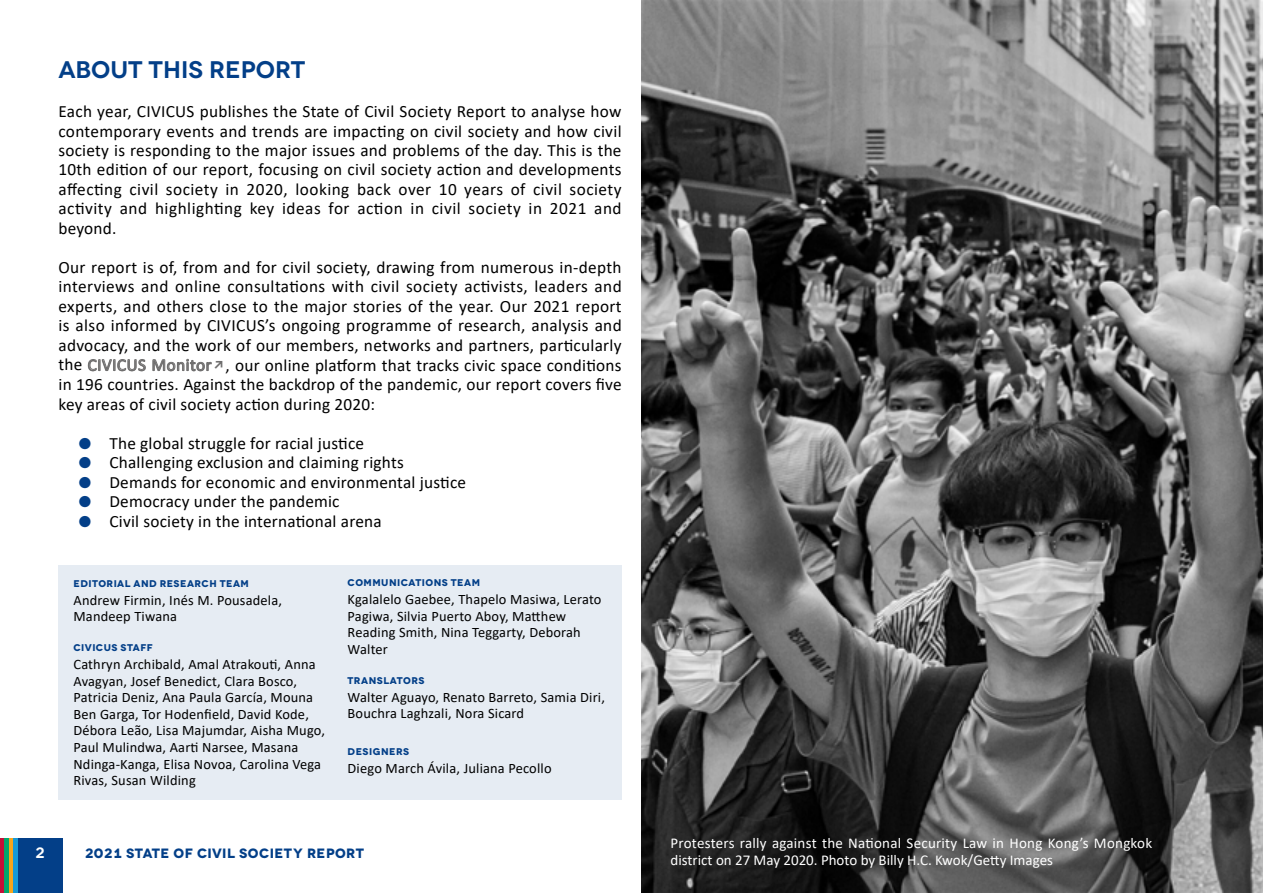
<style>
.page{position:relative;width:1263px;height:893px;background:#fff}
.page>*{position:absolute;margin:0;border:0;box-sizing:border-box;transform-origin:0 0}
.t1{font:600 24px "Novecentowide";color:#033f88}
.t2{font:17.25px/19.5px "Calibri";letter-spacing:.01em;color:#000;text-align:justify}
.t3{font:15px/16.5px "Calibri";letter-spacing:.005em;color:#fff}
.t4{font:600 15px "Novecentowide";color:#fff}
.t5{font:14.4px/16.5px "Calibri";letter-spacing:.01em;color:#000}
.t6{font:700 13.5px "Novecentowide";letter-spacing:.03em;color:#033f88}
.t7{font:700 9.75px "Novecentowide";letter-spacing:.045em;color:#033f88}
.s1{color:#706f6f}
.s2{font-family:"Inter";font-weight:700;font-size:13.8px;color:#706f6f}
.s3{font-family:"Inter";font-weight:500;font-size:15px;color:#033f88}
</style>
<div class="page">
<img style="left:641px;top:0;width:622px;height:893px">
<div style="left:58px;top:566px;width:564px;height:234px;background:#e6ecf3"></div>
<div style="left:18px;top:839px;width:44px;height:54px;background:#033f88"></div>
<hr style="left:9px;top:838px;width:4px;height:55px;background:#f9a61a">
<div style="left:0;top:838px;width:5px;height:55px;background:#c40f38"></div>
<hr style="left:5px;top:838px;width:4px;height:55px;background:#00a76c">
<div style="left:13px;top:838px;width:5px;height:55px;background:#189ad6"></div>
<h1 class="t1" style="left:58px;top:55px;width:248px">ABOUT THIS REPORT</h1>
<p class="t2" style="left:58px;top:101px;width:565px">Each year, CIVICUS publishes the State of Civil Society Report to analyse how contemporary events and trends are impacting on civil society and how civil society is responding to the major issues and problems of the day. This is the 10th edition of our report, focusing on civil society action and developments affecting civil society in 2020, looking back over 10 years of civil society activity and highlighting key ideas for action in civil society in 2021 and beyond.</p>
<p class="t2" style="left:58px;top:257px;width:565px">Our report is of, from and for civil society, drawing from numerous in-depth interviews and online consultations with civil society activists, leaders and experts, and others close to the major stories of the year. Our 2021 report is also informed by CIVICUS’s ongoing programme of research, analysis and advocacy, and the work of our members, networks and partners, particularly the <span class="s1">CIVICUS Monitor</span><span class="s2">↗</span>, our online platform that tracks civic space conditions in 196 countries. Against the backdrop of the pandemic, our report covers five key areas of civil society action during 2020:</p>
<p class="t2" style="left:78px;top:433px;width:288px"><span class="s3">●</span> The global struggle for racial justice</p>
<p class="t2" style="left:78px;top:452px;width:327px"><span class="s3">●</span> Challenging exclusion and claiming rights</p>
<p class="t2" style="left:78px;top:472px;width:390px"><span class="s3">●</span> Demands for economic and environmental justice</p>
<p class="t2" style="left:78px;top:491px;width:263px"><span class="s3">●</span> Democracy under the pandemic</p>
<p class="t2" style="left:78px;top:511px;width:305px"><span class="s3">●</span> Civil society in the international arena</p>
<p class="t7" style="left:74px;top:577px;width:177px">EDITORIAL AND RESEARCH TEAM</p>
<p class="t5" style="left:74px;top:592px;width:210px">Andrew Firmin, Inés M. Pousadela,<br>Mandeep Tiwana</p>
<p class="t7" style="left:74px;top:642px;width:81px">CIVICUS STAFF</p>
<p class="t5" style="left:74px;top:656px;width:253px">Cathryn Archibald, Amal Atrakouti, Anna Avagyan, Josef Benedict, Clara Bosco, Patricia Deniz, Ana Paula García, Mouna Ben Garga, Tor Hodenfield, David Kode, Débora Leão, Lisa Majumdar, Aisha Mugo, Paul Mulindwa, Aarti Narsee, Masana Ndinga-Kanga, Elisa Novoa, Carolina Vega Rivas, Susan Wilding</p>
<p class="t7" style="left:348px;top:576px;width:134px">COMMUNICATIONS TEAM</p>
<p class="t5" style="left:348px;top:591px;width:255px">Kgalalelo Gaebee, Thapelo Masiwa, Lerato<br>Pagiwa, Silvia Puerto Aboy, Matthew<br>Reading Smith, Nina Teggarty, Deborah<br>Walter</p>
<p class="t7" style="left:348px;top:674px;width:78px">TRANSLATORS</p>
<p class="t5" style="left:348px;top:688px;width:259px">Walter Aguayo, Renato Barreto, Samia Diri,<br>Bouchra Laghzali, Nora Sicard</p>
<p class="t7" style="left:348px;top:745px;width:63px">DESIGNERS</p>
<p class="t5" style="left:348px;top:759px;width:205px">Diego March Ávila, Juliana Pecollo</p>
<p class="t4" style="left:36px;top:844px;width:10px">2</p>
<p class="t6" style="left:85px;top:845px;width:280px">2021 STATE OF CIVIL SOCIETY REPORT</p>
<p class="t3" style="left:670px;top:834px;width:483px">Protesters rally against the National Security Law in Hong Kong’s Mongkok district on 27 May 2020. Photo by Billy H.C. Kwok/Getty Images</p>
</div>
